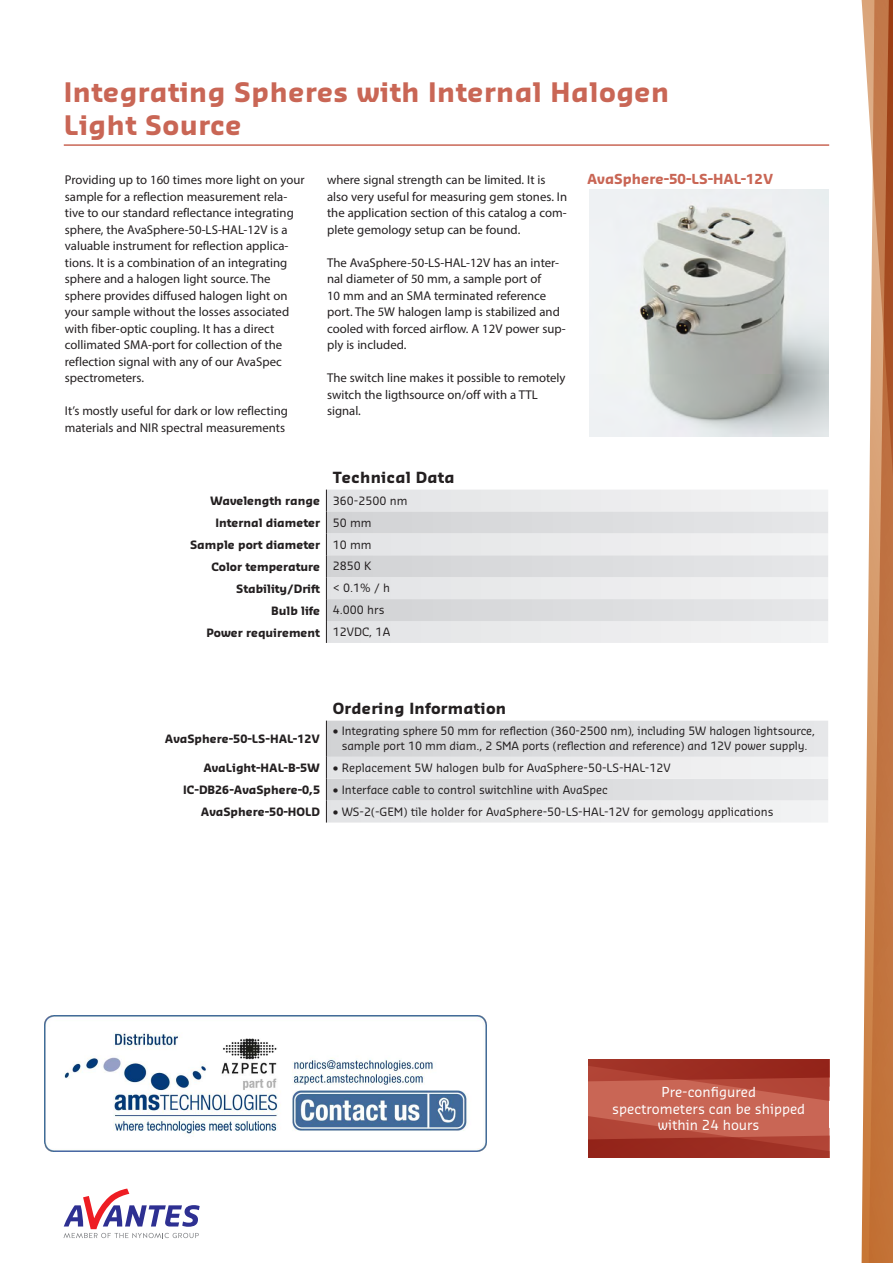
<style>
.page{position:relative;width:893px;height:1263px;background:#fff}
.page>*{position:absolute;margin:0;border:0;box-sizing:border-box;transform-origin:0 0}
.Product_kop_ACCESSOI{font:700 26.25px/33px "Sansa Std";letter-spacing:.02em;color:#c96655}
.Tabel_bovenkop{font:700 15px "Sansa Std";letter-spacing:.02em;color:#231f20}
.Introductie_tussenko{font:13.5px "Sansa Std";color:#fff}
.Tussenkopje{font:700 13.5px "Sansa Std";color:#c96655}
.Plat{font:12.75px/16.5px "Myriad Pro";color:#231f20}
.Tabel_brood{font:11.25px/15px "Sansa";color:#231f20;text-align:center}
.Tabel_linker_kolom{font:700 11.25px "Sansa Std";color:#231f20}
</style>
<div class="page">
<svg style="left:64px;top:1188px;width:136px;height:50px"></svg>
<hr style="left:64px;top:144px;width:765px;height:2px;background:#c96655">
<img style="left:590px;top:189px;width:238px;height:247px">
<div style="left:327px;top:490px;width:501px;height:153px;background:#ebebed"></div>
<svg style="left:327px;top:511px;width:501px;height:110px;background:#e1e2e4"></svg>
<svg style="left:326px;top:490px;width:1px;height:153px"></svg>
<svg style="left:326px;top:721px;width:502px;height:101px;background:#e1e2e3"></svg>
<svg style="left:588px;top:1059px;width:241px;height:99px;background:#b34a3b"></svg>
<svg style="left:861px;top:0;width:32px;height:1263px"></svg>
<img style="left:45px;top:1015px;width:442px;height:136px">
<p class="Product_kop_ACCESSOI" style="left:64px;top:74px;width:607px">Integrating Spheres with Internal Halogen<br>Light Source</p>
<p class="Plat" style="left:65px;top:171px;width:241px">Providing up to 160 times more light on your sample for a reflection measurement rela&shy;tive to our standard reflectance integrating sphere, the AvaSphere-50-LS-HAL-12V is a valuable instrument for reflection applica&shy;tions. It is a combination of an integrating sphere and a halogen light source. The sphere provides diffused halogen light on your sample without the losses associated with fiber-optic coupling. It has a direct collimated SMA-port for collection of the reflection signal with any of our AvaSpec spectrometers.</p>
<p class="Plat" style="left:65px;top:402px;width:225px">It’s mostly useful for dark or low reflecting materials and NIR spectral measurements</p>
<p class="Tussenkopje" style="left:587px;top:170px;width:188px">AvaSphere-50-LS-HAL-12V</p>
<p class="Plat" style="left:327px;top:171px;width:242px">where signal strength can be limited. It is also very useful for measuring gem stones. In the application section of this catalog a com&shy;plete gemology setup can be found.</p>
<p class="Plat" style="left:327px;top:254px;width:240px">The AvaSphere-50-LS-HAL-12V has an inter&shy;nal diameter of 50 mm, a sample port of<br>10 mm and an SMA terminated reference port. The 5W halogen lamp is stabilized and cooled with forced airflow. A 12V power sup&shy;ply is included.</p>
<p class="Plat" style="left:327px;top:369px;width:240px">The switch line makes it possible to remotely switch the ligthsource on/off with a TTL signal.</p>
<p class="Tabel_bovenkop" style="left:333px;top:468px;width:123px">Technical Data</p>
<p class="Tabel_linker_kolom" style="left:210px;top:493px;width:111px">Wavelength range</p>
<p class="Tabel_brood" style="left:333px;top:493px;width:76px">360-2500 nm</p>
<p class="Tabel_linker_kolom" style="left:215px;top:515px;width:106px">Internal diameter</p>
<p class="Tabel_brood" style="left:333px;top:515px;width:40px">50 mm</p>
<p class="Tabel_linker_kolom" style="left:190px;top:537px;width:131px">Sample port diameter</p>
<p class="Tabel_brood" style="left:333px;top:536px;width:40px">10 mm</p>
<p class="Tabel_linker_kolom" style="left:211px;top:559px;width:110px">Color temperature</p>
<p class="Tabel_brood" style="left:333px;top:558px;width:40px">2850 K</p>
<p class="Tabel_linker_kolom" style="left:236px;top:581px;width:85px">Stability/Drift</p>
<p class="Tabel_brood" style="left:333px;top:580px;width:59px">&lt; 0.1% / h</p>
<p class="Tabel_linker_kolom" style="left:271px;top:603px;width:50px">Bulb life</p>
<p class="Tabel_brood" style="left:333px;top:602px;width:53px">4.000 hrs</p>
<p class="Tabel_linker_kolom" style="left:206px;top:625px;width:115px">Power requirement</p>
<p class="Tabel_brood" style="left:333px;top:624px;width:59px">12VDC, 1A</p>
<p class="Tabel_bovenkop" style="left:333px;top:699px;width:175px">Ordering Information</p>
<p class="Tabel_linker_kolom" style="left:165px;top:732px;width:157px">AvaSphere-50-LS-HAL-12V</p>
<p class="Tabel_brood" style="left:333px;top:723px;width:484px">• Integrating sphere 50 mm for reflection (360-2500 nm), including 5W halogen lightsource, sample port 10 mm diam., 2 SMA ports (reflection and reference) and 12V power supply.</p>
<p class="Tabel_linker_kolom" style="left:203px;top:761px;width:118px">AvaLight-HAL-B-5W</p>
<p class="Tabel_brood" style="left:333px;top:760px;width:339px">• Replacement 5W halogen bulb for AvaSphere-50-LS-HAL-12V</p>
<p class="Tabel_linker_kolom" style="left:183px;top:783px;width:138px">IC-DB26-AvaSphere-0,5</p>
<p class="Tabel_brood" style="left:333px;top:782px;width:276px">• Interface cable to control switchline with AvaSpec</p>
<p class="Tabel_linker_kolom" style="left:201px;top:804px;width:121px">AvaSphere-50-HOLD</p>
<p class="Tabel_brood" style="left:333px;top:804px;width:442px">• WS-2(-GEM) tile holder for AvaSphere-50-LS-HAL-12V for gemology applications</p>
<p class="Introductie_tussenko" style="left:661px;top:1083px;width:96px">Pre-configured</p>
<p class="Introductie_tussenko" style="left:612px;top:1099px;width:194px">spectrometers can be shipped</p>
<p class="Introductie_tussenko" style="left:658px;top:1116px;width:103px">within 24 hours</p>
</div>
